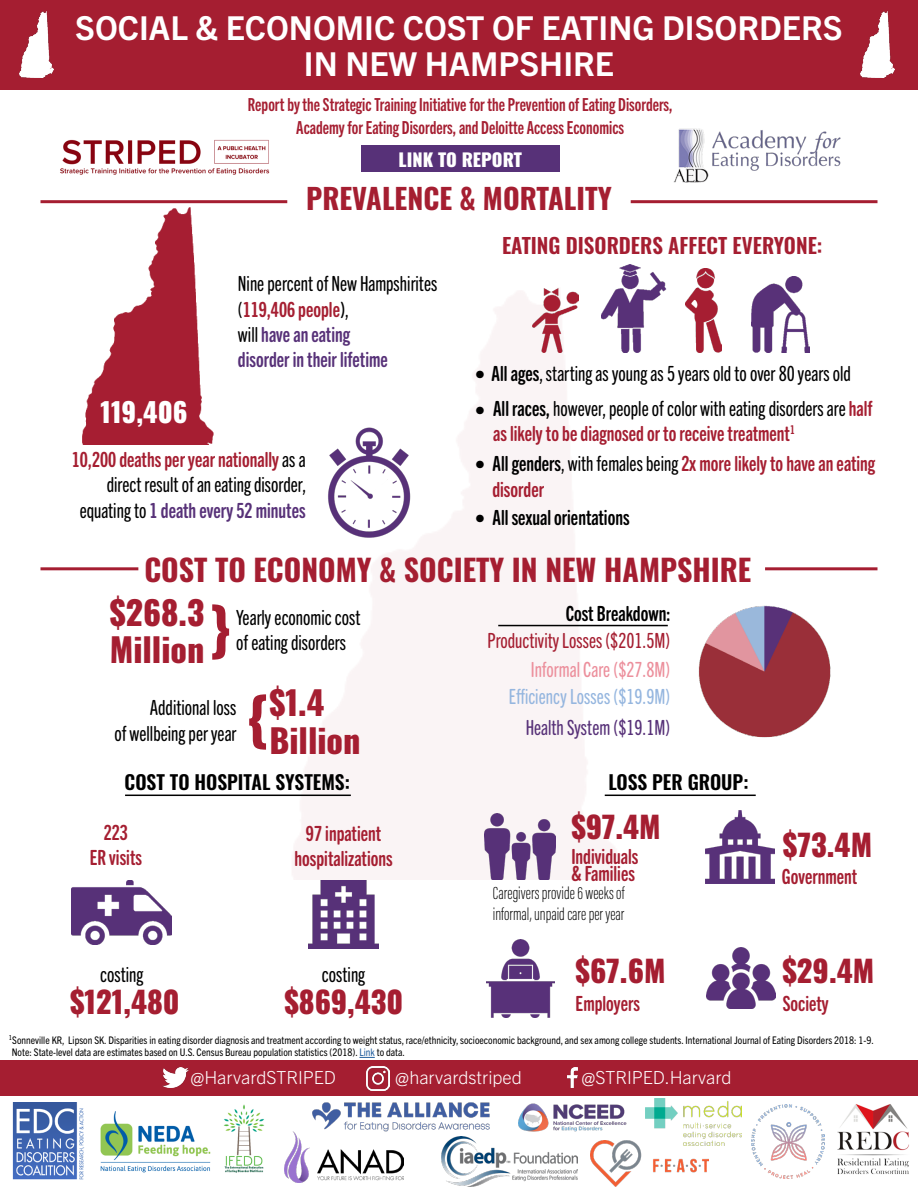
<style>
.page{position:relative;width:918px;height:1188px;background:#fff}
.page>*{position:absolute;margin:0;border:0;box-sizing:border-box;transform-origin:0 0}
.t1{font:800 54px "Oswald";color:#a51e31}
.t2{font:700 33px/36px "Trade Gothic Next LT Pro";color:#fff;text-align:center}
.t3{font:800 33px/37.5px "Oswald";color:#a51e31}
.t4{font:800 30px "Oswald";color:#a51e31}
.t5{font:700 30px "Oswald";color:#a51e31}
.t6{font:700 28.5px "Oswald";color:#a51e31}
.t7{font:800 27px "Oswald";color:#fff}
.t8{font:21px/25.2px "Trade Gothic Next SR Pro Cm";color:#000}
.t9{font:21px/25.2px "Trade Gothic Next SR Pro Bd Cm";color:#a51e31}
.t10{font:21px/25.2px "Trade Gothic Next SR Pro Bd Cm";color:#573178}
.t11{font:21px "Trade Gothic Next SR Pro Bd Cm";color:#000}
.t12{font:600 21px "Oswald";color:#a51e31}
.t13{font:21px "Trade Gothic Next SR Pro Cm";color:#a51e31}
.t14{font:21px "Trade Gothic Next SR Pro Cm";color:#95b6df}
.t15{font:21px "Trade Gothic Next SR Pro Cm";color:#ec8f9c}
.t16{font:21px "Trade Gothic Next SR Pro Cm";color:#573178}
.t17{font:600 19.5px "Oswald";color:#000}
.t18{font:18px/22.5px "Trade Gothic Next LT Pro Bd Cm";color:#a51e31;text-align:center}
.t19{font:200 18px/21.6px "Acumin Pro Extra Cond";color:#000}
.t20{font:300 18px "Trade Gothic Next LT Pro";color:#fff}
.t21{font:800 18px "Oswald";color:#fff}
.t22{font:condensed 10.5px "Trade Gothic Next SR Pro";color:#000}
.s1{font-family:"Trade Gothic Next SR Pro Cm";color:#000}
.s2{color:#a51e31}
.s3{color:#000}
.s4{font-family:"Trade Gothic Next SR Pro Bd Cm"}
.s5{font-family:"Trade Gothic Next SR Pro Bd Cm";color:#a51e31}
.s6{font-family:"Trade Gothic Next SR Pro Cm"}
.s7{color:#215e9e}
</style>
<div class="page">
<img style="left:269px;top:291px;width:369px;height:589px">
<img style="left:82px;top:208px;width:132px;height:237px">
<div style="left:0;top:0;width:918px;height:90px;background:#a51e31"></div>
<hr style="left:40px;top:200px;width:247px;height:3px;background:#a51e31">
<hr style="left:631px;top:200px;width:247px;height:3px;background:#a51e31">
<hr style="left:765px;top:567px;width:113px;height:3px;background:#a51e31">
<img style="left:319px;top:423px;width:94px;height:122px">
<img style="left:601px;top:265px;width:66px;height:88px">
<img style="left:752px;top:277px;width:58px;height:76px">
<img style="left:532px;top:288px;width:46px;height:65px">
<img style="left:685px;top:269px;width:37px;height:84px">
<img style="left:698px;top:605px;width:133px;height:133px">
<hr style="left:498px;top:625px;width:170px;height:1px;background:#000">
<img style="left:673px;top:128px;width:168px;height:55px">
<div style="left:361px;top:145px;width:199px;height:27px;background:#573178"></div>
<img style="left:705px;top:810px;width:70px;height:74px">
<img style="left:486px;top:939px;width:68px;height:78px">
<img style="left:706px;top:947px;width:70px;height:62px">
<img style="left:72px;top:880px;width:100px;height:64px">
<img style="left:309px;top:880px;width:70px;height:68px">
<hr style="left:125px;top:795px;width:226px;height:1px;background:#000">
<hr style="left:605px;top:795px;width:151px;height:1px;background:#000">
<img style="left:485px;top:813px;width:71px;height:67px">
<img style="left:60px;top:139px;width:210px;height:36px">
<div style="left:0;top:1061px;width:918px;height:35px;background:#a51e31"></div>
<img style="left:312px;top:1102px;width:178px;height:29px">
<img style="left:163px;top:1067px;width:25px;height:21px">
<img style="left:366px;top:1067px;width:24px;height:23px">
<img style="left:567px;top:1067px;width:11px;height:21px">
<img style="left:284px;top:1131px;width:119px;height:52px">
<img style="left:591px;top:1141px;width:117px;height:46px">
<img style="left:100px;top:1111px;width:111px;height:62px">
<img style="left:837px;top:1104px;width:72px;height:70px">
<img style="left:12px;top:1103px;width:72px;height:77px">
<img style="left:751px;top:1104px;width:74px;height:74px">
<img style="left:224px;top:1104px;width:41px;height:69px">
<img style="left:441px;top:1137px;width:137px;height:50px">
<img style="left:519px;top:1103px;width:108px;height:28px">
<img style="left:646px;top:1098px;width:96px;height:48px">
<hr style="left:40px;top:567px;width:98px;height:3px;background:#a51e31">
<svg style="left:359px;top:1057px;width:16px;height:1px"></svg>
<img style="left:19px;top:12px;width:35px;height:66px">
<img style="left:860px;top:12px;width:35px;height:66px">
<h2 class="t2" style="left:75px;top:7px;width:769px">SOCIAL &amp; ECONOMIC COST OF EATING DISORDERS<br>IN NEW HAMPSHIRE</h2>
<h3 class="t18" style="left:248px;top:92px;width:426px">Report by the Strategic Training Initiative for the Prevention of Eating Disorders,<br>Academy for Eating Disorders, and Deloitte Access Economics</h3>
<h3 class="t21" style="left:399px;top:150px;width:125px">LINK TO REPORT</h3>
<h3 class="t6" style="left:306px;top:184px;width:307px">PREVALENCE &amp; MORTALITY</h3>
<h3 class="t7" style="left:101px;top:398px;width:88px">119,406</h3>
<h3 class="t8" style="left:238px;top:270px;width:201px">Nine percent of New Hampshirites</h3>
<h3 class="t10" style="left:238px;top:295px;width:151px"><span class="s1">(</span><span class="s2">119,406 people</span><span class="s3">)</span><span class="s1">,<br>will</span> have an eating disorder in their lifetime</h3>
<h3 class="t9" style="left:72px;top:446px;width:235px">10,200 deaths per year nationally <span class="s1">as a</span></h3>
<h3 class="t8" style="left:107px;top:471px;width:201px">direct result of an eating disorder,</h3>
<h3 class="t10" style="left:80px;top:496px;width:227px"><span class="s1">equating to</span> 1 death every 52 minutes</h3>
<h3 class="t12" style="left:502px;top:234px;width:322px">EATING DISORDERS AFFECT EVERYONE:</h3>
<h3 class="t8" style="left:476px;top:359px;width:377px">• <span class="s4">All ages</span>, starting as young as 5 years old to over 80 years old</h3>
<h3 class="t8" style="left:476px;top:397px;width:11px">•</h3>
<h3 class="t8" style="left:493px;top:394px;width:381px"><span class="s4">All races,</span> however, people of color with eating disorders are <span class="s5">half</span></h3>
<h3 class="t9" style="left:493px;top:420px;width:303px">as likely to be diagnosed or to receive treatment<sup>1</sup></h3>
<h3 class="t9" style="left:492px;top:450px;width:384px;text-indent:-17px"><span class="s1">•</span> <span class="s3">All genders</span><span class="s1">, with females being</span> 2x more likely to have an eating disorder</h3>
<h3 class="t11" style="left:476px;top:503px;width:156px"><span class="s6">•</span> All sexual orientations</h3>
<h3 class="t5" style="left:144px;top:554px;width:608px">COST TO ECONOMY &amp; SOCIETY IN NEW HAMPSHIRE</h3>
<h3 class="t8" style="left:236px;top:603px;width:126px">Yearly economic cost of eating disorders</h3>
<h2 class="t3" style="left:110px;top:596px;width:96px">$268.3<br>Million</h2>
<h1 class="t1" style="left:210px;top:599px;width:23px">}</h1>
<h3 class="t11" style="left:566px;top:600px;width:106px">Cost Breakdown:</h3>
<h3 class="t13" style="left:488px;top:627px;width:184px">Productivity Losses ($201.5M)</h3>
<h3 class="t15" style="left:531px;top:655px;width:141px">Informal Care ($27.8M)</h3>
<h3 class="t14" style="left:509px;top:682px;width:163px">Efficiency Losses ($19.9M)</h3>
<h3 class="t16" style="left:526px;top:713px;width:146px">Health System ($19.1M)</h3>
<h2 class="t3" style="left:269px;top:686px;width:93px">$1.4<br>Billion</h2>
<h3 class="t8" style="left:114px;top:694px;width:124px;text-align:right">Additional loss<br>of wellbeing per year</h3>
<h3 class="t17" style="left:125px;top:772px;width:227px">COST TO HOSPITAL SYSTEMS:</h3>
<h3 class="t17" style="left:608px;top:772px;width:142px">LOSS PER GROUP:</h3>
<h3 class="t9" style="left:90px;top:819px;width:54px;text-align:center">223<br>ER visits</h3>
<h3 class="t9" style="left:295px;top:819px;width:100px;text-align:center">97 inpatient hospitalizations</h3>
<h3 class="t8" style="left:100px;top:960px;width:45px">costing</h3>
<h3 class="t8" style="left:322px;top:960px;width:45px">costing</h3>
<h3 class="t4" style="left:70px;top:986px;width:111px">$121,480</h3>
<h3 class="t4" style="left:284px;top:986px;width:120px">$869,430</h3>
<h3 class="t4" style="left:571px;top:811px;width:91px">$97.4M</h3>
<h3 class="t9" style="left:571px;top:846px;width:69px;line-height:18px">Individuals &amp; Families</h3>
<h3 class="t19" style="left:493px;top:882px;width:133px">Caregivers provide 6 weeks of informal, unpaid care per year</h3>
<h3 class="t4" style="left:576px;top:955px;width:92px">$67.6M</h3>
<h3 class="t9" style="left:576px;top:990px;width:66px">Employers</h3>
<h3 class="t4" style="left:783px;top:829px;width:91px">$73.4M</h3>
<h3 class="t9" style="left:782px;top:862px;width:77px">Government</h3>
<h3 class="t4" style="left:782px;top:955px;width:94px">$29.4M</h3>
<h3 class="t9" style="left:783px;top:990px;width:48px">Society</h3>
<p class="t22" style="left:9px;top:1033px;width:867px"><sup>1</sup>Sonneville KR, Lipson SK. Disparities in eating disorder diagnosis and treatment according to weight status, race/ethnicity, socioeconomic background, and sex among college students. International Journal of Eating Disorders 2018: 1-9.</p>
<p class="t22" style="left:12px;top:1045px;width:394px">Note: State-level data are estimates based on U.S. Census Bureau population statistics (2018). <span class="s7">Link</span> to data.</p>
<h3 class="t20" style="left:190px;top:1065px;width:147px">@HarvardSTRIPED</h3>
<h3 class="t20" style="left:395px;top:1065px;width:128px">@harvardstriped</h3>
<h3 class="t20" style="left:581px;top:1065px;width:152px">@STRIPED.Harvard</h3>
</div>
